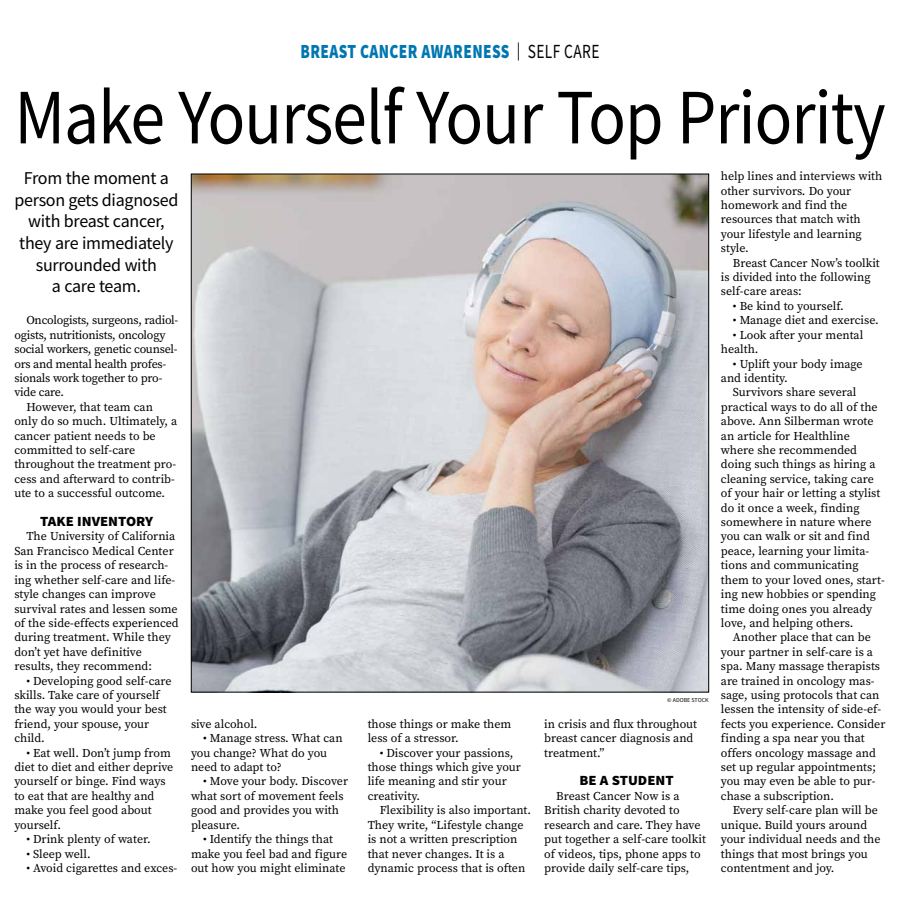
<style>
.page{position:relative;width:900px;height:908px;background:#fff}
.page>*{position:absolute;margin:0;border:0;box-sizing:border-box;transform-origin:0 0}
.t1{font:78.5px "Source Sans Pro";letter-spacing:-.015em;color:#000;scale:.89 1}
.t2{font:900 20px "Source Sans Pro";letter-spacing:.025em;color:#0077b1;scale:.77 1}
.t3{font:18px/21.6px "Source Sans Pro";letter-spacing:-.015em;color:#000;text-align:center}
.t4{font:900 14px "Source Sans Pro";color:#000;scale:1.05 1}
.t5{font:12px/14.4px "Source Serif Pro";color:#000}
.t6{font:12px "Source Serif Pro";letter-spacing:-.02em;color:#000}
.t7{font:6px "Source Sans Pro";color:#000}
.s1{font-weight:400;font-size:18px;color:#000}
.s2{font-weight:400;color:#000}
</style>
<div class="page">
<img style="left:193px;top:176px;width:514px;height:514px">
<h2 class="t2" style="left:301px;top:38px;width:390px">BREAST CANCER AWARENESS <span class="s1">|</span> <span class="s2">SELF CARE</span></h2>
<h1 class="t1" style="left:14px;top:67px;width:980px">Make Yourself Your Top Priority</h1>
<h3 class="t3" style="left:14px;top:167px;width:165px">From the moment a person gets diagnosed with breast cancer, they are immediately surrounded with<br>a care team.</h3>
<p class="t5" style="left:721px;top:169px;width:163px">help lines and interviews with other survivors. Do your homework and find the resources that match with your lifestyle and learning style.</p>
<p class="t5" style="left:721px;top:255px;width:160px;text-indent:12px">Breast Cancer Now’s toolkit is divided into the following self-care areas:</p>
<p class="t5" style="left:733px;top:298px;width:112px">• Be kind to yourself.</p>
<p class="t5" style="left:733px;top:313px;width:147px">• Manage diet and exercise.</p>
<p class="t5" style="left:721px;top:327px;width:144px;text-indent:12px">• Look after your mental health.</p>
<p class="t5" style="left:721px;top:356px;width:143px;text-indent:12px">• Uplift your body image and identity.</p>
<p class="t5" style="left:721px;top:385px;width:165px;text-indent:12px">Survivors share several practical ways to do all of the above. Ann Silberman wrote an article for Healthline where she recommended doing such things as hiring a cleaning service, taking care of your hair or letting a stylist do it once a week, finding somewhere in nature where you can walk or sit and find peace, learning your limita&shy;tions and communicating them to your loved ones, start&shy;ing new hobbies or spending time doing ones you already love, and helping others.</p>
<p class="t5" style="left:721px;top:630px;width:166px;text-indent:12px">Another place that can be your partner in self-care is a spa. Many massage therapists are trained in oncology mas&shy;sage, using protocols that can lessen the intensity of side-ef&shy;fects you experience. Consider finding a spa near you that offers oncology massage and set up regular appointments; you may even be able to pur&shy;chase a subscription.</p>
<p class="t5" style="left:721px;top:802px;width:161px;text-indent:12px">Every self-care plan will be unique. Build yours around your individual needs and the things that most brings you contentment and joy.</p>
<p class="t6" style="left:26px;top:312px;width:153px">Oncologists, surgeons, radiol-</p>
<p class="t6" style="left:14px;top:326px;width:153px">ogists, nutritionists, oncology</p>
<p class="t6" style="left:14px;top:341px;width:165px">social workers, genetic counsel-</p>
<p class="t6" style="left:14px;top:355px;width:153px">ors and mental health profes-</p>
<p class="t6" style="left:14px;top:370px;width:150px">sionals work together to pro-</p>
<p class="t6" style="left:14px;top:384px;width:51px">vide care.</p>
<p class="t5" style="left:26px;top:399px;width:128px">However, that team can</p>
<p class="t5" style="left:14px;top:414px;width:164px">only do so much. Ultimately, a</p>
<p class="t5" style="left:14px;top:428px;width:143px">cancer patient needs to be</p>
<p class="t5" style="left:14px;top:442px;width:122px">committed to self-care</p>
<p class="t5" style="left:14px;top:457px;width:163px">throughout the treatment pro-</p>
<p class="t5" style="left:14px;top:471px;width:162px">cess and afterward to contrib-</p>
<p class="t5" style="left:14px;top:486px;width:152px">ute to a successful outcome.</p>
<p class="t4" style="left:40px;top:511px;width:109px">TAKE INVENTORY</p>
<p class="t5" style="left:14px;top:529px;width:166px;text-indent:12px">The University of California<br>San Francisco Medical Center is in the process of research&shy;ing whether self-care and life&shy;style changes can improve survival rates and lessen some of the side-effects experienced during treatment. While they don’t yet have definitive results, they recommend:</p>
<p class="t5" style="left:14px;top:673px;width:159px;text-indent:12px">• Developing good self-care skills. Take care of yourself the way you would your best friend, your spouse, your child.</p>
<p class="t5" style="left:14px;top:745px;width:160px;text-indent:12px">• Eat well. Don’t jump from diet to diet and either deprive yourself or binge. Find ways to eat that are healthy and make you feel good about yourself.</p>
<p class="t5" style="left:26px;top:831px;width:126px">• Drink plenty of water.</p>
<p class="t5" style="left:26px;top:846px;width:66px">• Sleep well.</p>
<p class="t5" style="left:26px;top:860px;width:152px">• Avoid cigarettes and exces-</p>
<p class="t7" style="left:667px;top:696px;width:43px">© ADOBE STOCK</p>
<p class="t5" style="left:544px;top:716px;width:154px">in crisis and flux throughout breast cancer diagnosis and treatment.”</p>
<p class="t4" style="left:580px;top:770px;width:91px">BE A STUDENT</p>
<p class="t5" style="left:544px;top:788px;width:163px;text-indent:12px">Breast Cancer Now is a<br>British charity devoted to research and care. They have put together a self-care toolkit of videos, tips, phone apps to provide daily self-care tips,</p>
<p class="t5" style="left:191px;top:716px;width:68px">sive alcohol.</p>
<p class="t5" style="left:191px;top:730px;width:153px;text-indent:12px">• Manage stress. What can you change? What do you need to adapt to?</p>
<p class="t5" style="left:191px;top:774px;width:159px;text-indent:12px">• Move your body. Discover what sort of movement feels good and provides you with pleasure.</p>
<p class="t5" style="left:191px;top:831px;width:158px;text-align:center">• Identify the things that make you feel bad and figure out how you might eliminate</p>
<p class="t5" style="left:368px;top:716px;width:145px">those things or make them less of a stressor.</p>
<p class="t5" style="left:368px;top:745px;width:155px;text-indent:12px">• Discover your passions, those things which give your life meaning and stir your creativity.</p>
<p class="t5" style="left:368px;top:802px;width:165px;text-indent:12px">Flexibility is also important.<br>They write, “Lifestyle change is not a written prescription that never changes. It is a dynamic process that is often</p>
</div>
